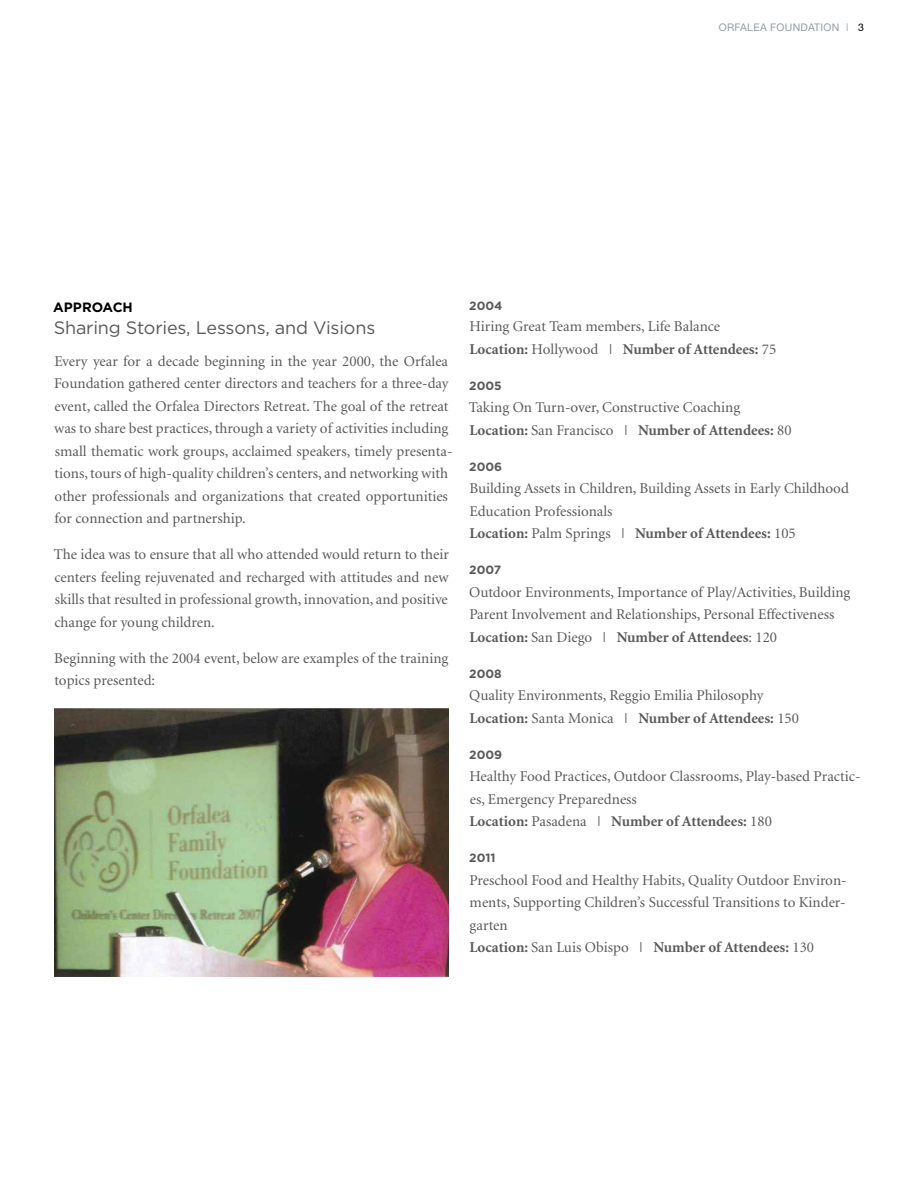
<style>
.page{position:relative;width:918px;height:1188px;background:#fff}
.page>*{position:absolute;margin:0;border:0;box-sizing:border-box;transform-origin:0 0}
.t1{font:18px "Gotham";letter-spacing:-.01em;color:#58595b}
.t2{font:15px/22.5px "Minion";color:#58595b}
.t3{font:700 13.5px "Gotham";color:#000}
.t4{font:700 12px "Gotham";color:#58595b}
.t5{font:10.5px "Helvetica Neue";letter-spacing:.025em;color:#959ca1}
.s1{color:#000}
.s2{font-weight:700}
</style>
<div class="page">
<img style="left:54px;top:708px;width:395px;height:269px">
<p class="t5" style="left:719px;top:21px;width:75px">ORFALEA FOUND</p>
<p class="t5" style="left:808px;top:21px;width:57px">ATION | <span class="s1">3</span></p>
<p class="t3" style="left:53px;top:298px;width:81px">APPROACH</p>
<p class="t1" style="left:54px;top:316px;width:323px">Sharing Stories, Lessons, and Visions</p>
<p class="t2" style="left:54px;top:350px;width:400px">Every year for a decade beginning in the year 2000, the Orfalea Foundation gathered center directors and teachers for a three-day event, called the Orfalea Directors Retreat. The goal of the retreat was to share best practices, through a variety of activities including small thematic work groups, acclaimed speakers, timely presenta&shy;tions, tours of high-quality children’s centers, and networking with other professionals and organizations that created opportunities for connection and partnership.</p>
<p class="t2" style="left:54px;top:544px;width:397px;text-align:justify">The idea was to ensure that all who attended would return to their centers feeling rejuvenated and recharged with attitudes and new skills that resulted in professional growth, innovation, and positive change for young children.</p>
<p class="t2" style="left:54px;top:647px;width:396px">Beginning with the 2004 event, below are examples of the training topics presented:</p>
<p class="t4" style="left:469px;top:298px;width:35px">2004</p>
<p class="t2" style="left:469px;top:316px;width:308px">Hiring Great Team members, Life Balance<br><span class="s2">Location:</span> Hollywood | <span class="s2">Number of Attendees:</span> 75</p>
<p class="t4" style="left:469px;top:378px;width:34px">2005</p>
<p class="t2" style="left:469px;top:397px;width:324px">Taking On Turn-over, Constructive Coaching<br><span class="s2">Location:</span> San Francisco | <span class="s2">Number of Attendees:</span> 80</p>
<p class="t4" style="left:469px;top:459px;width:34px">2006</p>
<p class="t2" style="left:469px;top:478px;width:381px">Building Assets in Children, Building Assets in Early Childhood<br>Education Professionals<br><span class="s2">Location:</span> Palm Springs | <span class="s2">Number of Attendees:</span> 105</p>
<p class="t4" style="left:469px;top:562px;width:34px">2007</p>
<p class="t2" style="left:469px;top:581px;width:383px">Outdoor Environments, Importance of Play/Activities, Building<br>Parent Involvement and Relationships, Personal Effectiveness<br><span class="s2">Location:</span> San Diego | <span class="s2">Number of Attendees</span>: 120</p>
<p class="t4" style="left:469px;top:666px;width:34px">2008</p>
<p class="t2" style="left:469px;top:685px;width:331px">Quality Environments, Reggio Emilia Philosophy<br><span class="s2">Location:</span> Santa Monica | <span class="s2">Number of Attendees:</span> 150</p>
<p class="t4" style="left:469px;top:747px;width:34px">2009</p>
<p class="t2" style="left:469px;top:766px;width:393px">Healthy Food Practices, Outdoor Classrooms, Play-based Practic&shy;es, Emergency Preparedness<br><span class="s2">Location:</span> Pasadena | <span class="s2">Number of Attendees:</span> 180</p>
<p class="t4" style="left:469px;top:850px;width:28px">2011</p>
<p class="t2" style="left:469px;top:869px;width:379px">Preschool Food and Healthy Habits, Quality Outdoor Environ&shy;ments, Supporting Children’s Successful Transitions to Kinder&shy;garten<br><span class="s2">Location:</span> San Luis Obispo | <span class="s2">Number of Attendees:</span> 130</p>
</div>
